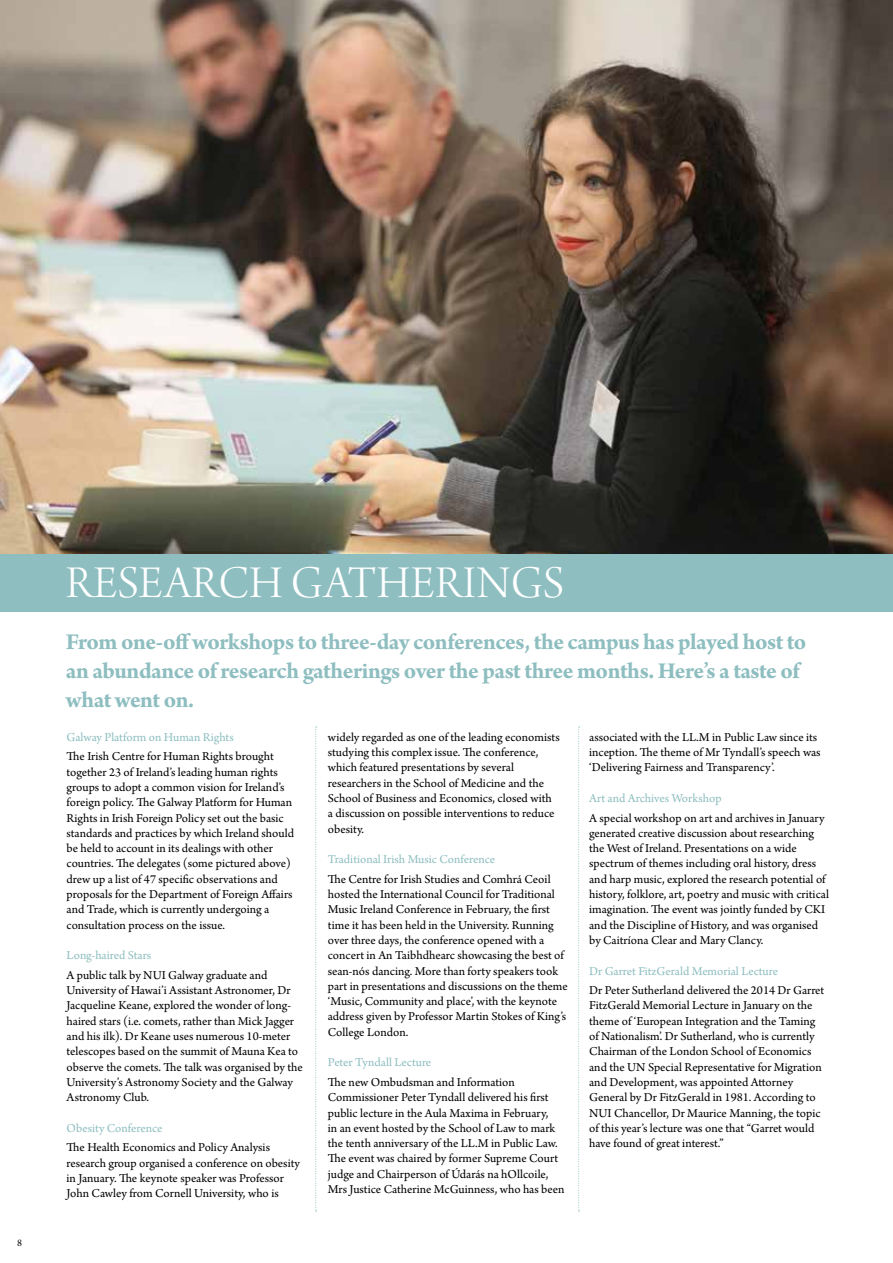
<style>
.page{position:relative;width:893px;height:1263px;background:#fff}
.page>*{position:absolute;margin:0;border:0;box-sizing:border-box;transform-origin:0 0}
.t1{font:48px "Arno Pro Light Display";letter-spacing:.01em;color:#fff}
.t2{font:700 24px/28.8px "Arno Pro";letter-spacing:-.02em;color:#8ebec0}
.t3{font:12.75px/15.3px "Arno Pro";color:#000}
.t4{font:12.75px "Arno Pro";color:#8ebec0}
.t5{font:10.5px "Arno Pro";color:#000}
</style>
<div class="page">
<img style="left:0;top:0;width:893px;height:554px">
<svg style="left:315px;top:727px;width:2px;height:485px"></svg>
<svg style="left:578px;top:727px;width:2px;height:485px"></svg>
<div style="left:0;top:554px;width:893px;height:58px;background:#8ebec0"></div>
<p class="t5" style="left:17px;top:1237px;width:6px">8</p>
<h1 class="t1" style="left:66px;top:557px;width:500px">RESEARCH GATHERINGS</h1>
<h2 class="t2" style="left:66px;top:629px;width:742px">From one-off workshops to three-day conferences, the campus has played host to an abundance of research gatherings over the past three months. Here’s a taste of what went on.</h2>
<p class="t4" style="left:67px;top:730px;width:169px">Galway Platform on Human Rights</p>
<p class="t3" style="left:67px;top:749px;width:229px">The Irish Centre for Human Rights brought together 23 of Ireland’s leading human rights groups to adopt a common vision for Ireland’s foreign policy. The Galway Platform for Human Rights in Irish Foreign Policy set out the basic standards and practices by which Ireland should be held to account in its dealings with other countries. The delegates (some pictured above) drew up a list of 47 specific observations and proposals for the Department of Foreign Affairs and Trade, which is currently undergoing a consultation process on the issue.</p>
<p class="t4" style="left:67px;top:948px;width:86px">Long-haired Stars</p>
<p class="t3" style="left:67px;top:968px;width:238px">A public talk by NUI Galway graduate and University of Hawai’i Assistant Astronomer, Dr Jacqueline Keane, explored the wonder of long&shy;haired stars (i.e. comets, rather than Mick Jagger and his ilk). Dr Keane uses numerous 10-meter telescopes based on the summit of Mauna Kea to observe the comets. The talk was organised by the University’s Astronomy Society and the Galway Astronomy Club.</p>
<p class="t4" style="left:67px;top:1121px;width:98px">Obesity Conference</p>
<p class="t3" style="left:67px;top:1140px;width:235px">The Health Economics and Policy Analysis research group organised a conference on obesity in January. The keynote speaker was Professor John Cawley from Cornell University, who is</p>
<p class="t3" style="left:589px;top:730px;width:233px">associated with the LL.M in Public Law since its inception. The theme of Mr Tyndall’s speech was ‘Delivering Fairness and Transparency’.</p>
<p class="t4" style="left:589px;top:791px;width:134px">Art and Archives Workshop</p>
<p class="t3" style="left:589px;top:811px;width:241px">A special workshop on art and archives in January generated creative discussion about researching the West of Ireland. Presentations on a wide spectrum of themes including oral history, dress and harp music, explored the research potential of history, folklore, art, poetry and music with critical imagination. The event was jointly funded by CKI and the Discipline of History, and was organised by Caitríona Clear and Mary Clancy.</p>
<p class="t4" style="left:589px;top:963px;width:190px">Dr Garret FitzGerald Memorial Lecture</p>
<p class="t3" style="left:589px;top:983px;width:237px">Dr Peter Sutherland delivered the 2014 Dr Garret FitzGerald Memorial Lecture in January on the theme of ‘European Integration and the Taming of Nationalism’. Dr Sutherland, who is currently Chairman of the London School of Economics and the UN Special Representative for Migration and Development, was appointed Attorney General by Dr FitzGerald in 1981. According to NUI Chancellor, Dr Maurice Manning, the topic of this year’s lecture was one that “Garret would have found of great interest.”</p>
<p class="t3" style="left:328px;top:730px;width:233px">widely regarded as one of the leading economists studying this complex issue. The conference, which featured presentations by several researchers in the School of Medicine and the School of Business and Economics, closed with a discussion on possible interventions to reduce obesity.</p>
<p class="t4" style="left:328px;top:852px;width:169px">Traditional Irish Music Conference</p>
<p class="t3" style="left:328px;top:872px;width:241px">The Centre for Irish Studies and Comhrá Ceoil hosted the International Council for Traditional Music Ireland Conference in February, the first time it has been held in the University. Running over three days, the conference opened with a concert in An Taibhdhearc showcasing the best of sean-nós dancing. More than forty speakers took part in presentations and discussions on the theme ‘Music, Community and place’, with the keynote address given by Professor Martin Stokes of King’s College London.</p>
<p class="t4" style="left:328px;top:1055px;width:105px">Peter Tyndall Lecture</p>
<p class="t3" style="left:328px;top:1075px;width:238px">The new Ombudsman and Information Commissioner Peter Tyndall delivered his first public lecture in the Aula Maxima in February,<br>in an event hosted by the School of Law to mark the tenth anniversary of the LL.M in Public Law.<br>The event was chaired by former Supreme Court judge and Chairperson of Údarás na hOllcoile, Mrs Justice Catherine McGuinness, who has been</p>
</div>
